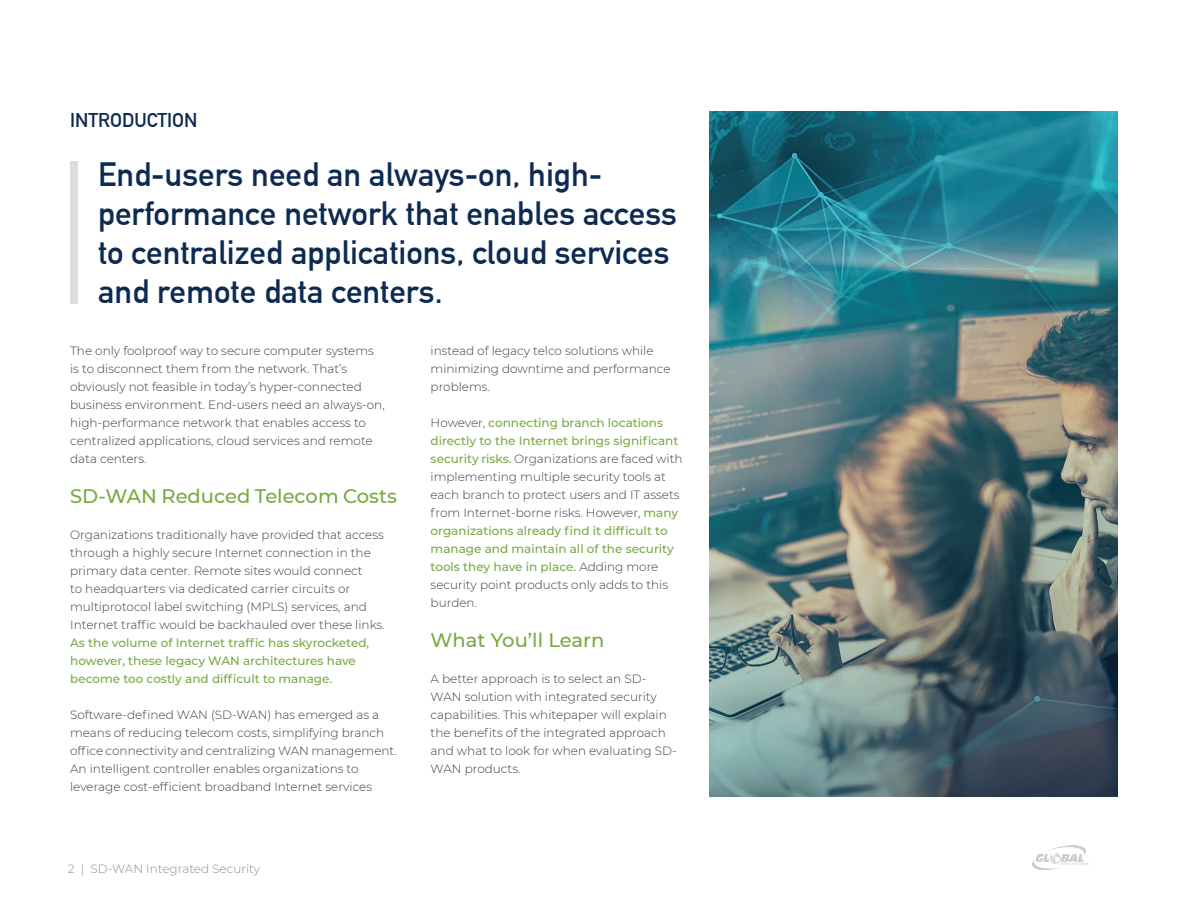
<style>
.page{position:relative;width:1188px;height:918px;background:#fff}
.page>*{position:absolute;margin:0;border:0;box-sizing:border-box;transform-origin:0 0}
.t1{font:33px/39px "DIN Mittelschrift LT";color:#0d2b51}
.t2{font:500 19.5px "Montserrat";color:#79a841}
.t3{font:19.5px "DIN Mittelschrift LT";color:#0d2b51}
.t4{font:300 12px/18px "Montserrat";color:#3e3e3f}
.t5{font:500 12px/18px "Montserrat";color:#79a841}
.t6{font:300 12px "Montserrat";color:#8e8f8f}
.s1{font-weight:500;color:#79a841}
</style>
<div class="page">
<img style="left:1032px;top:846px;width:56px;height:24px">
<img style="left:710px;top:112px;width:408px;height:684px">
<div style="left:70px;top:161px;width:8px;height:142px;background:#dcdddf"></div>
<h2 class="t3" style="left:70px;top:109px;width:129px">INTRODUCTION</h2>
<h1 class="t1" style="left:98px;top:155px;width:581px">End-users need an always-on, high&shy;performance network that enables access to centralized applications, cloud services and remote data centers.</h1>
<p class="t4" style="left:70px;top:341px;width:316px">The only foolproof way to secure computer systems is to disconnect them from the network. That’s obviously not feasible in today’s hyper-connected business environment. End-users need an always-on, high-performance network that enables access to centralized applications, cloud services and remote data centers.</p>
<h2 class="t2" style="left:70px;top:483px;width:328px">SD-WAN Reduced Telecom Costs</h2>
<p class="t4" style="left:70px;top:526px;width:316px">Organizations traditionally have provided that access through a highly secure Internet connection in the primary data center. Remote sites would connect<br>to headquarters via dedicated carrier circuits or multiprotocol label switching (MPLS) services, and Internet traffic would be backhauled over these links.</p>
<p class="t5" style="left:70px;top:634px;width:301px">As the volume of Internet traffic has skyrocketed, however, these legacy WAN architectures have become too costly and difficult to manage.</p>
<p class="t4" style="left:70px;top:706px;width:328px">Software-defined WAN (SD-WAN) has emerged as a means of reducing telecom costs, simplifying branch office connectivity and centralizing WAN management.<br>An intelligent controller enables organizations to leverage cost-efficient broadband Internet services</p>
<p class="t6" style="left:68px;top:861px;width:194px">2 | SD-WAN Integrated Security</p>
<p class="t4" style="left:431px;top:341px;width:241px">instead of legacy telco solutions while minimizing downtime and performance problems.</p>
<p class="t4" style="left:431px;top:413px;width:253px">However, <span class="s1">connecting branch locations directly to the Internet brings significant security risks.</span> Organizations are faced with implementing multiple security tools at each branch to protect users and IT assets from Internet-borne risks. However, <span class="s1">many organizations already find it difficult to manage and maintain all of the security tools they have in place.</span> Adding more security point products only adds to this burden.</p>
<h2 class="t2" style="left:431px;top:627px;width:175px">What You’ll Learn</h2>
<p class="t4" style="left:431px;top:670px;width:248px">A better approach is to select an SD-WAN solution with integrated security capabilities. This whitepaper will explain the benefits of the integrated approach and what to look for when evaluating SD-WAN products.</p>
</div>
